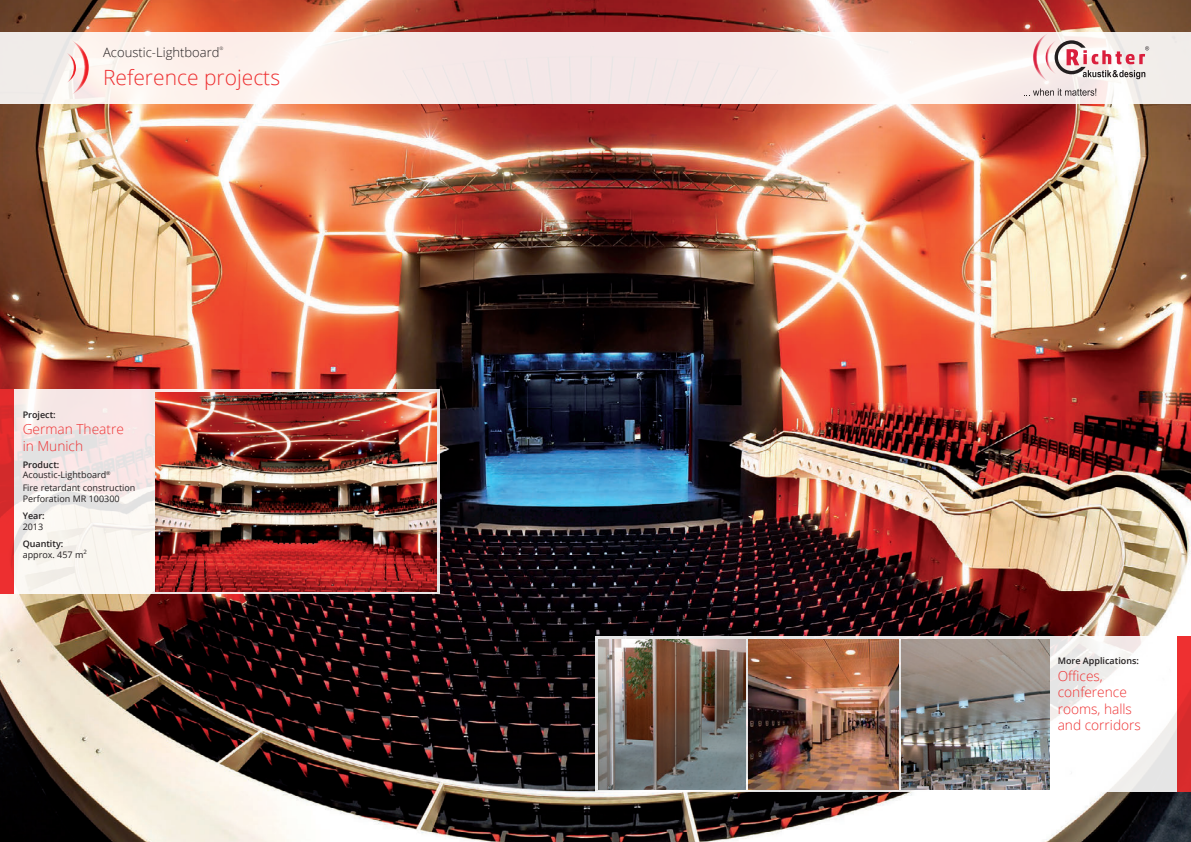
<style>
.page{position:relative;width:1191px;height:842px;background:#fff}
.page>*{position:absolute;margin:0;border:0;box-sizing:border-box;transform-origin:0 0}
.t1{font:300 21px "Open Sans";color:#ee3031}
.t2{font:300 13.7px/16.4px "Open Sans";color:#ee3031}
.t3{font:300 13px "Open Sans";color:#231f20}
.t4{font:9px/10.8px "Open Sans";color:#231f20}
.t5{font:600 9px "Open Sans";color:#231f20}
.t6{font:300 4.7px "Open Sans";color:#231f20}
.s1{font-weight:600}
</style>
<div class="page">
<img style="left:0;top:0;width:1191px;height:842px">
<svg style="left:595px;top:636px;width:581px;height:156px"></svg>
<svg style="left:1176px;top:636px;width:15px;height:156px;background:#e13a3b"></svg>
<svg style="left:14px;top:390px;width:425px;height:204px"></svg>
<svg style="left:0;top:390px;width:14px;height:204px;background:#e12c2c"></svg>
<img style="left:156px;top:393px;width:281px;height:198px">
<img style="left:901px;top:639px;width:148px;height:150px">
<img style="left:598px;top:639px;width:148px;height:150px">
<img style="left:748px;top:639px;width:151px;height:150px">
<svg style="left:0;top:32px;width:1191px;height:71px;fill:#f8ede9"></svg>
<svg style="left:67px;top:40px;width:22px;height:54px"></svg>
<svg style="left:1032px;top:33px;width:117px;height:48px"></svg>
<svg style="left:1024px;top:89px;width:72px;height:7px"></svg>
<h3 class="t3" style="left:103px;top:43px;width:118px">Acoustic-Lightboard</h3>
<p class="t6" style="left:220px;top:45px;width:5px">®</p>
<h1 class="t1" style="left:103px;top:63px;width:178px">Reference projects</h1>
<p class="t5" style="left:23px;top:408px;width:35px">Project:</p>
<h2 class="t2" style="left:23px;top:421px;width:103px">German Theatre in Munich</h2>
<p class="t4" style="left:23px;top:459px;width:89px"><span class="s1">Product:<br></span>Acoustic-Lightboard<sup>®</sup></p>
<p class="t4" style="left:23px;top:482px;width:114px">Fire retardant construction<br>Perforation MR 100300</p>
<p class="t5" style="left:23px;top:510px;width:24px">Year:</p>
<p class="t4" style="left:23px;top:521px;width:22px">2013</p>
<p class="t4" style="left:23px;top:538px;width:66px"><span class="s1">Quantity: </span>approx. 457 m<sup>2</sup></p>
<p class="t5" style="left:1057px;top:655px;width:83px">More Applications:</p>
<h2 class="t2" style="left:1057px;top:667px;width:85px">Offices, conference rooms, halls and corridors</h2>
</div>
